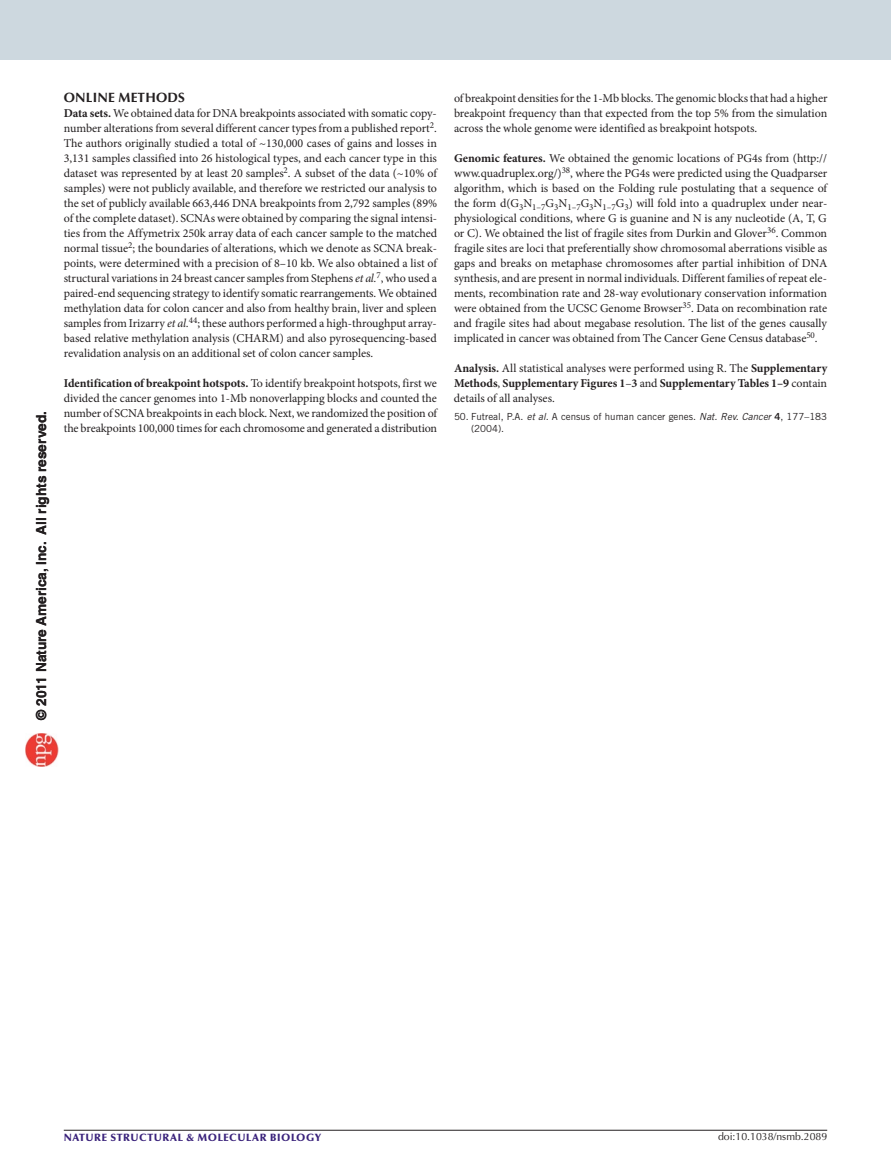
<style>
.page{position:relative;width:891px;height:1175px;background:#fff}
.page>*{position:absolute;margin:0;border:0;box-sizing:border-box;transform-origin:0 0}
.t1{font:700 13.65px "Helvetica LT Std";color:#231f20}
.pSec1ttlOnlineMethod{font:700 13.5px "Optima LT Std";letter-spacing:.01em;color:#231f20}
.pFirstParaMethod{font:12px/15px "Minion Pro";letter-spacing:-.005em;color:#231f20;text-align:justify}
.t2{font:900 10.5px "Optima LT Std";letter-spacing:.05em;color:#3a227b}
.pDoiLRH{font:10.5px "Optima LT Std";color:#231f20}
.pReference2{font:9.75px/12px "Trade Gothic LT Std";color:#231f20}
.s1{font-style:inherit}
.s2{font-weight:700}
.s3{font-style:italic}
.s4{font-family:"Trade Gothic LT Std Bd 2"}
</style>
<div class="page">
<hr style="left:64px;top:1130px;width:763px;height:1px;background:#231f20">
<div style="left:0;top:0;width:891px;height:60px;background:#cdd8df"></div>
<img style="left:25px;top:733px;width:33px;height:33px">
<p class="t1" style="left:33px;top:719px;width:310px;rotate:-90deg">© 201<span class="s1">1</span> Nature America, Inc. All rights reserved.</p>
<p class="pSec1ttlOnlineMethod" style="left:64px;top:90px;width:123px">ONLINE METHODS</p>
<p class="pFirstParaMethod" style="left:64px;top:106px;width:375px"><span class="s2">Data sets.</span> We obtained data for DNA breakpoints associated with somatic copy&shy;number alterations from several different cancer types from a published report<sup>2</sup>.<br>The authors originally studied a total of ~130,000 cases of gains and losses in 3,131 samples classified into 26 histological types, and each cancer type in this dataset was represented by at least 20 samples<sup>2</sup>. A subset of the data (~10% of samples) were not publicly available, and therefore we restricted our analysis to the set of publicly available 663,446 DNA breakpoints from 2,792 samples (89% of the complete dataset). SCNAs were obtained by comparing the signal intensi&shy;ties from the Affymetrix 250k array data of each cancer sample to the matched normal tissue<sup>2</sup>; the boundaries of alterations, which we denote as SCNA break&shy;points, were determined with a precision of 8–10 kb. We also obtained a list of structural variations in 24 breast cancer samples from Stephens <span class="s3">et al.</span><sup>7</sup>, who used a paired-end sequencing strategy to identify somatic rearrangements. We obtained methylation data for colon cancer and also from healthy brain, liver and spleen samples from Irizarry <span class="s3">et al.</span><sup>44</sup>; these authors performed a high-throughput array&shy;based relative methylation analysis (CHARM) and also pyrosequencing-based revalidation analysis on an additional set of colon cancer samples.</p>
<p class="pFirstParaMethod" style="left:64px;top:376px;width:375px"><span class="s2">Identification of breakpoint hotspots.</span> To identify breakpoint hotspots, first we divided the cancer genomes into 1-Mb nonoverlapping blocks and counted the number of SCNA breakpoints in each block. Next, we randomized the position of the breakpoints 100,000 times for each chromosome and generated a distribution</p>
<p class="pFirstParaMethod" style="left:454px;top:91px;width:375px">of breakpoint densities for the 1-Mb blocks. The genomic blocks that had a higher breakpoint frequency than that expected from the top 5% from the simulation across the whole genome were identified as breakpoint hotspots.</p>
<p class="pFirstParaMethod" style="left:454px;top:151px;width:375px"><span class="s2">Genomic features.</span> We obtained the genomic locations of PG4s from (http:// www.quadruplex.org/)<sup>38</sup>, where the PG4s were predicted using the Quadparser algorithm, which is based on the Folding rule postulating that a sequence of the form d(G<sub>3</sub>N<sub>1–7</sub>G<sub>3</sub>N<sub>1–7</sub>G<sub>3</sub>N<sub>1–7</sub>G<sub>3</sub>) will fold into a quadruplex under near&shy;physio-logical conditions, where G is guanine and N is any nucleotide (A, T, G or C). We obtained the list of fragile sites from Durkin and Glover<sup>36</sup>. Common fragile sites are loci that preferentially show chromosomal aberrations visible as gaps and breaks on metaphase chromosomes after partial inhibition of DNA synthesis, and are present in normal individuals. Different families of repeat ele&shy;ments, recombination rate and 28-way evolutionary conservation information were obtained from the UCSC Genome Browser<sup>35</sup>. Data on recombination rate and fragile sites had about megabase resolution. The list of the genes causally implicated in cancer was obtained from The Cancer Gene Census database<sup>50</sup>.</p>
<p class="pFirstParaMethod" style="left:454px;top:361px;width:375px"><span class="s2">Analysis.</span> All statistical analyses were performed using R. The <span class="s2">Supplementary Methods</span>, <span class="s2">Supplementary Figures 1</span>–<span class="s2">3</span> and <span class="s2">Supplementary Tables 1–9</span> contain details of all analyses.</p>
<p class="pReference2" style="left:471px;top:411px;width:358px;text-indent:-17px">50. Futreal, P.A. <span class="s3">et al.</span> A census of human cancer genes. <span class="s3">Nat. Rev. Cancer</span> <span class="s4">4</span>, 177–183 (2004).</p>
<p class="t2" style="left:64px;top:1130px;width:259px">NATURE STRUCTURAL &amp; MOLECULAR BIOLOGY</p>
<p class="pDoiLRH" style="left:718px;top:1130px;width:111px">doi:10.1038/nsmb.2089</p>
</div>
